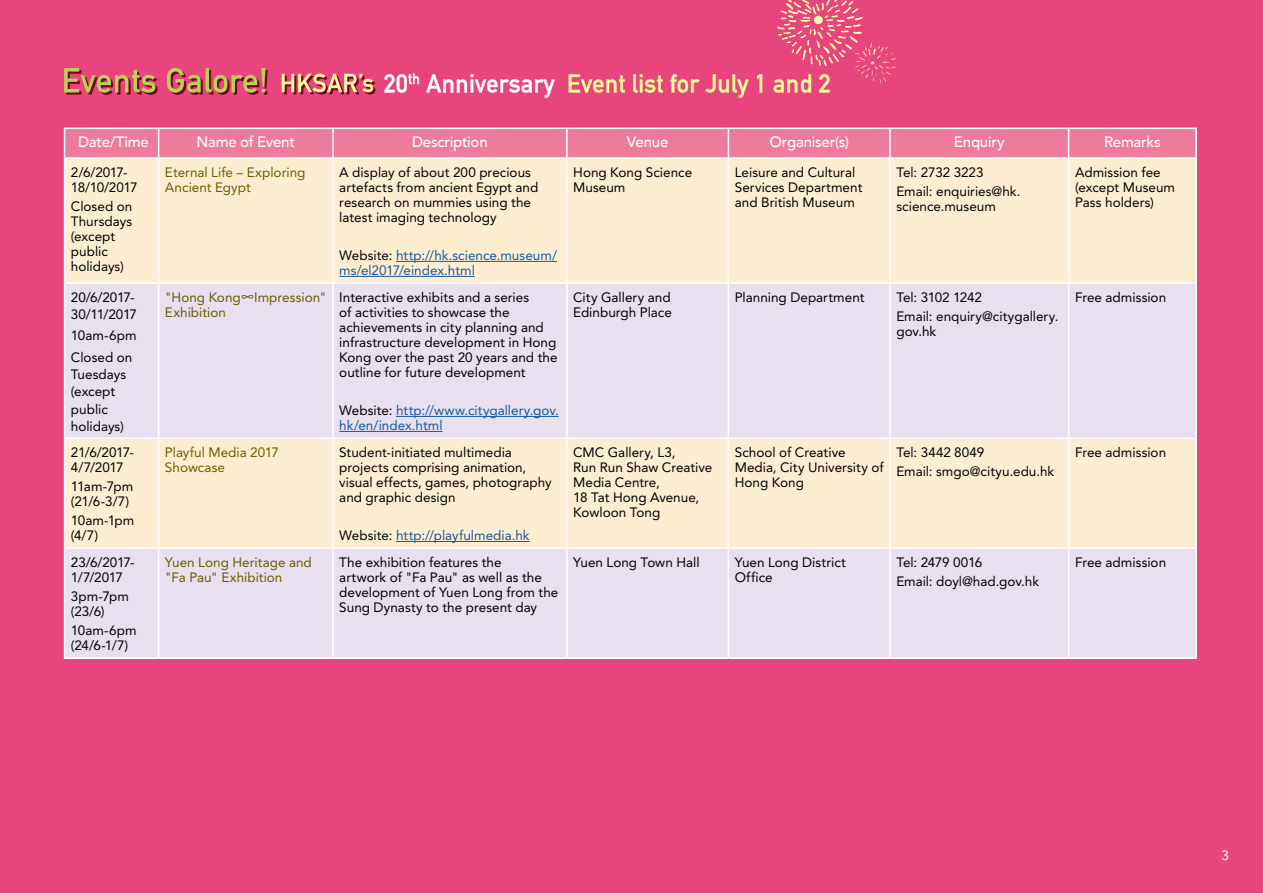
<style>
.page{position:relative;width:1263px;height:893px;background:#e8447e}
.page>*{position:absolute;margin:0;border:0;box-sizing:border-box;transform-origin:0 0}
.t1{font:500 15px "Avenir LT Std";letter-spacing:-.015em;color:#fff}
.t2{font:13.5px/15px "Avenir LT Std";color:#000}
.t3{font:13.5px/15px "Avenir LT Std";color:#15599f}
.t4{font:13.5px/15px "Avenir LT Std";color:#6a5c00}
.t5{font:13.5px/15px "Avenir LT Std";letter-spacing:-.03em;color:#000}
.t6{font:13.5px/15px "Avenir LT Std";letter-spacing:-.035em;color:#000}
.t7{font:13.5px/15px "Avenir LT Std";letter-spacing:-.04em;color:#000}
.t8{font:13.5px "Avenir LT Std";color:#fff}
.s1{color:#000}
.s2{font-family:"M Hei HK";font-weight:500}
</style>
<div class="page">
<svg style="left:64px;top:68px;width:94px;height:27px"></svg>
<svg style="left:167px;top:68px;width:101px;height:27px"></svg>
<svg style="left:384px;top:73px;width:35px;height:20px"></svg>
<svg style="left:426px;top:74px;width:129px;height:24px"></svg>
<svg style="left:569px;top:74px;width:56px;height:19px"></svg>
<svg style="left:633px;top:74px;width:30px;height:19px"></svg>
<svg style="left:670px;top:74px;width:79px;height:24px"></svg>
<svg style="left:757px;top:74px;width:5px;height:19px"></svg>
<svg style="left:282px;top:74px;width:93px;height:20px"></svg>
<svg style="left:773px;top:0;width:123px;height:93px"></svg>
<div style="left:65px;top:159px;width:1130px;height:123px;background:#feeed1"></div>
<svg style="left:65px;top:284px;width:1130px;height:373px;background:#eee3e6"></svg>
<hr style="left:1068px;top:128px;width:129px;height:1px;background:#fff">
<svg style="left:64px;top:128px;width:1131px;height:29px;background:#ed819f"></svg>
<hr style="left:1195px;top:129px;width:2px;height:28px;background:#fff">
<hr style="left:64px;top:157px;width:95px;height:2px;background:#fff">
<hr style="left:64px;top:159px;width:1px;height:123px;background:#fff">
<hr style="left:159px;top:157px;width:174px;height:2px;background:#fff">
<hr style="left:158px;top:159px;width:1px;height:123px;background:#fff">
<hr style="left:333px;top:157px;width:234px;height:2px;background:#fff">
<hr style="left:332px;top:159px;width:2px;height:123px;background:#fff">
<hr style="left:567px;top:157px;width:161px;height:2px;background:#fff">
<hr style="left:566px;top:159px;width:2px;height:123px;background:#fff">
<hr style="left:728px;top:157px;width:162px;height:2px;background:#fff">
<hr style="left:728px;top:159px;width:1px;height:123px;background:#fff">
<hr style="left:890px;top:157px;width:178px;height:2px;background:#fff">
<hr style="left:889px;top:159px;width:2px;height:123px;background:#fff">
<hr style="left:1068px;top:157px;width:129px;height:2px;background:#fff">
<hr style="left:1068px;top:159px;width:1px;height:123px;background:#fff">
<hr style="left:1195px;top:159px;width:2px;height:123px;background:#fff">
<hr style="left:64px;top:282px;width:95px;height:2px;background:#fff">
<hr style="left:64px;top:284px;width:1px;height:153px;background:#fff">
<hr style="left:159px;top:282px;width:174px;height:2px;background:#fff">
<hr style="left:158px;top:284px;width:1px;height:153px;background:#fff">
<hr style="left:333px;top:282px;width:234px;height:2px;background:#fff">
<hr style="left:332px;top:284px;width:2px;height:153px;background:#fff">
<hr style="left:567px;top:282px;width:161px;height:2px;background:#fff">
<hr style="left:566px;top:284px;width:2px;height:153px;background:#fff">
<hr style="left:728px;top:282px;width:162px;height:2px;background:#fff">
<hr style="left:728px;top:284px;width:1px;height:153px;background:#fff">
<hr style="left:890px;top:282px;width:178px;height:2px;background:#fff">
<hr style="left:889px;top:284px;width:2px;height:153px;background:#fff">
<hr style="left:1068px;top:282px;width:129px;height:2px;background:#fff">
<hr style="left:1068px;top:284px;width:1px;height:153px;background:#fff">
<hr style="left:1195px;top:284px;width:2px;height:153px;background:#fff">
<hr style="left:64px;top:437px;width:95px;height:2px;background:#fff">
<hr style="left:64px;top:439px;width:1px;height:108px;background:#fff">
<hr style="left:159px;top:437px;width:174px;height:2px;background:#fff">
<hr style="left:158px;top:439px;width:1px;height:108px;background:#fff">
<hr style="left:333px;top:437px;width:234px;height:2px;background:#fff">
<hr style="left:332px;top:439px;width:2px;height:108px;background:#fff">
<hr style="left:567px;top:437px;width:161px;height:2px;background:#fff">
<hr style="left:566px;top:439px;width:2px;height:108px;background:#fff">
<hr style="left:728px;top:437px;width:162px;height:2px;background:#fff">
<hr style="left:728px;top:439px;width:1px;height:108px;background:#fff">
<hr style="left:890px;top:437px;width:178px;height:2px;background:#fff">
<hr style="left:889px;top:439px;width:2px;height:108px;background:#fff">
<hr style="left:1068px;top:437px;width:129px;height:2px;background:#fff">
<hr style="left:1068px;top:439px;width:1px;height:108px;background:#fff">
<hr style="left:1195px;top:439px;width:2px;height:108px;background:#fff">
<hr style="left:64px;top:547px;width:95px;height:2px;background:#fff">
<hr style="left:64px;top:549px;width:1px;height:108px;background:#fff">
<hr style="left:159px;top:547px;width:174px;height:2px;background:#fff">
<hr style="left:158px;top:549px;width:1px;height:108px;background:#fff">
<hr style="left:333px;top:547px;width:234px;height:2px;background:#fff">
<hr style="left:332px;top:549px;width:2px;height:108px;background:#fff">
<hr style="left:567px;top:547px;width:161px;height:2px;background:#fff">
<hr style="left:566px;top:549px;width:2px;height:108px;background:#fff">
<hr style="left:728px;top:547px;width:162px;height:2px;background:#fff">
<hr style="left:728px;top:549px;width:1px;height:108px;background:#fff">
<hr style="left:890px;top:547px;width:178px;height:2px;background:#fff">
<hr style="left:889px;top:549px;width:2px;height:108px;background:#fff">
<hr style="left:1068px;top:547px;width:129px;height:2px;background:#fff">
<hr style="left:1068px;top:549px;width:1px;height:108px;background:#fff">
<hr style="left:1195px;top:549px;width:2px;height:108px;background:#fff">
<hr style="left:64px;top:657px;width:95px;height:2px;background:#fff">
<hr style="left:159px;top:657px;width:174px;height:2px;background:#fff">
<hr style="left:333px;top:657px;width:234px;height:2px;background:#fff">
<hr style="left:567px;top:657px;width:161px;height:2px;background:#fff">
<hr style="left:728px;top:657px;width:162px;height:2px;background:#fff">
<hr style="left:890px;top:657px;width:178px;height:2px;background:#fff">
<hr style="left:1068px;top:657px;width:129px;height:2px;background:#fff">
<hr style="left:396px;top:261px;width:161px;height:1px;background:#15599f">
<hr style="left:339px;top:276px;width:136px;height:1px;background:#15599f">
<hr style="left:396px;top:416px;width:163px;height:1px;background:#15599f">
<hr style="left:339px;top:431px;width:103px;height:1px;background:#15599f">
<hr style="left:396px;top:541px;width:133px;height:1px;background:#15599f">
<p class="t1" style="left:78px;top:133px;width:72px">Date/Time</p>
<p class="t1" style="left:197px;top:133px;width:100px">Name of Event</p>
<p class="t1" style="left:412px;top:133px;width:77px">Description</p>
<p class="t1" style="left:627px;top:133px;width:43px">Venue</p>
<p class="t1" style="left:770px;top:133px;width:81px">Organiser(s)</p>
<p class="t1" style="left:954px;top:133px;width:52px">Enquiry</p>
<p class="t1" style="left:1104px;top:133px;width:58px">Remarks</p>
<p class="t6" style="left:71px;top:164px;width:68px">2/6/2017-<br>18/10/2017</p>
<p class="t2" style="left:71px;top:199px;width:63px">Closed on<br>Thursdays (except public holidays)</p>
<p class="t4" style="left:165px;top:164px;width:142px">Eternal Life – Exploring<br>Ancient Egypt</p>
<p class="t2" style="left:339px;top:164px;width:201px">A display of about 200 precious artefacts from ancient Egypt and research on mummies using the latest imaging technology</p>
<p class="t3" style="left:339px;top:248px;width:219px"><span class="s1">Website:</span> http://hk.science.museum/ ms/el2017/eindex.html</p>
<p class="t2" style="left:1075px;top:164px;width:102px">Admission fee (except Museum<br>Pass holders)</p>
<p class="t2" style="left:573px;top:164px;width:120px">Hong Kong Science<br>Museum</p>
<p class="t2" style="left:735px;top:164px;width:129px">Leisure and Cultural<br>Services Department and British Museum</p>
<p class="t2" style="left:896px;top:162px;width:126px;line-height:19.2px">Tel: 2732 3223<br>Email: enquiries@hk.</p>
<p class="t2" style="left:896px;top:199px;width:101px">science.museum</p>
<p class="t5" style="left:71px;top:288px;width:68px;line-height:17.2px">20/6/2017-<br>30/11/2017</p>
<p class="t2" style="left:71px;top:325px;width:67px;line-height:21.5px">10am-6pm<br>Closed on</p>
<p class="t2" style="left:71px;top:366px;width:57px;line-height:17.2px">Tuesdays (except public holidays)</p>
<p class="t5" style="left:71px;top:444px;width:65px">21/6/2017-<br>4/7/2017</p>
<p class="t7" style="left:71px;top:479px;width:64px">11am-7pm (21/6-3/7)</p>
<p class="t2" style="left:71px;top:513px;width:65px">10am-1pm (4/7)</p>
<p class="t5" style="left:71px;top:555px;width:65px">23/6/2017-<br>1/7/2017</p>
<p class="t2" style="left:71px;top:589px;width:60px">3pm-7pm (23/6)</p>
<p class="t2" style="left:71px;top:623px;width:67px">10am-6pm (24/6-1/7)</p>
<p class="t4" style="left:165px;top:289px;width:163px">"Hong Kong<span class="s2">∞</span>Impression"<br>Exhibition</p>
<p class="t2" style="left:339px;top:289px;width:220px">Interactive exhibits and a series<br>of activities to showcase the achievements in city planning and infrastructure development in Hong Kong over the past 20 years and the outline for future development</p>
<p class="t3" style="left:339px;top:403px;width:221px"><span class="s1">Website:</span> http://www.citygallery.gov. hk/en/index.html</p>
<p class="t4" style="left:165px;top:444px;width:115px">Playful Media 2017<br>Showcase</p>
<p class="t2" style="left:339px;top:444px;width:214px">Student-initiated multimedia projects comprising animation, visual effects, games, photography and graphic design</p>
<p class="t3" style="left:339px;top:528px;width:192px"><span class="s1">Website:</span> http://playfulmedia.hk</p>
<p class="t2" style="left:573px;top:289px;width:100px">City Gallery and<br>Edinburgh Place</p>
<p class="t2" style="left:735px;top:289px;width:131px">Planning Department</p>
<p class="t2" style="left:896px;top:287px;width:163px;line-height:19.2px">Tel: 3102 1242<br>Email: enquiry@citygallery.</p>
<p class="t2" style="left:896px;top:324px;width:41px">gov.hk</p>
<p class="t2" style="left:1075px;top:289px;width:93px">Free admission</p>
<p class="t2" style="left:573px;top:444px;width:141px">CMC Gallery, L3,<br>Run Run Shaw Creative<br>Media Centre,<br>18 Tat Hong Avenue,<br>Kowloon Tong</p>
<p class="t2" style="left:735px;top:444px;width:150px">School of Creative<br>Media, City University of<br>Hong Kong</p>
<p class="t2" style="left:896px;top:442px;width:159px;line-height:19.2px">Tel: 3442 8049<br>Email: smgo@cityu.edu.hk</p>
<p class="t2" style="left:1075px;top:444px;width:93px">Free admission</p>
<p class="t4" style="left:165px;top:555px;width:148px">Yuen Long Heritage and "Fa Pau" Exhibition</p>
<p class="t2" style="left:339px;top:555px;width:221px">The exhibition features the<br>artwork of "Fa Pau" as well as the development of Yuen Long from the<br>Sung Dynasty to the present day</p>
<p class="t2" style="left:573px;top:555px;width:128px">Yuen Long Town Hall</p>
<p class="t2" style="left:735px;top:555px;width:113px">Yuen Long District<br>Office</p>
<p class="t2" style="left:896px;top:552px;width:144px;line-height:19.2px">Tel: 2479 0016<br>Email: doyl@had.gov.hk</p>
<p class="t2" style="left:1075px;top:555px;width:93px">Free admission</p>
<p class="t8" style="left:1221px;top:847px;width:9px">3</p>
</div>
